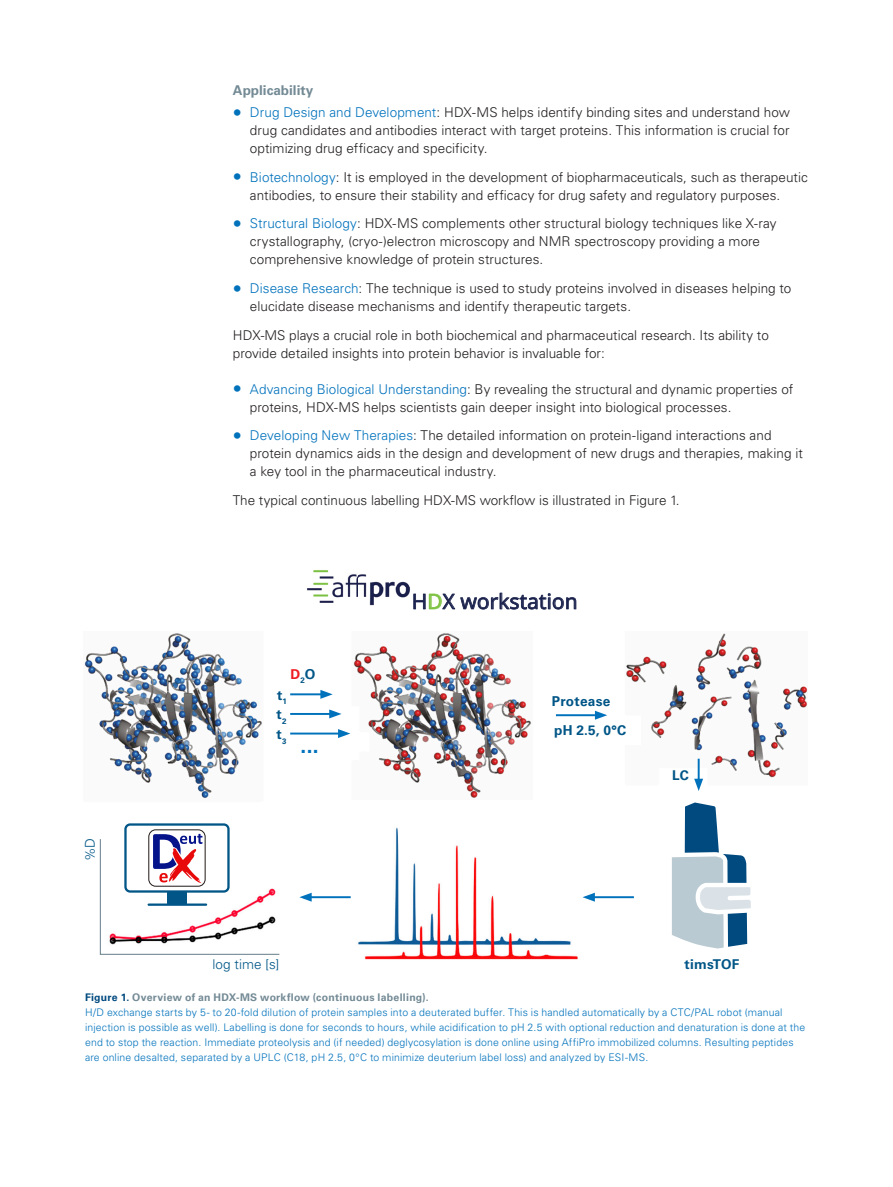
<style>
.page{position:relative;width:893px;height:1187px;background:#fff}
.page>*{position:absolute;margin:0;border:0;box-sizing:border-box;transform-origin:0 0}
.t1{font:700 23.4px "Univers LT Std";color:#0072bc}
.t2{font:21px "Noto Sans";color:#18204b}
.t3{font:700 13.65px "Univers LT Std";letter-spacing:.02em;color:#015687}
.t4{font:700 13.65px "Univers LT Std";color:#ee1d23}
.New_AN_copy{font:300 13.5px/18px "Univers LT Std";letter-spacing:.005em;color:#231f20}
.New_AN_Sub-3_9_11pt{font:700 13.5px "Univers LT Std";color:#738a95}
.t5{font:300 13.5px "Univers LT Std";letter-spacing:.005em;color:#015687}
.t6{font:700 13.5px "Univers LT Std";letter-spacing:.015em;color:#015687}
.t7{font:300 10.5px/15px "Univers LT Std";letter-spacing:.015em;color:#0072bc}
.t8{font:700 10.5px "Univers LT Std";letter-spacing:.025em;color:#738a95}
.s1{font-size:18px;color:#0072bc}
.s2{color:#0072bc}
.s3{color:#015687}
.s4{color:#7dc241}
.s5{color:#004a7f}
</style>
<div class="page">
<img style="left:84px;top:633px;width:724px;height:327px">
<div style="left:148px;top:829px;width:58px;height:57px;background:#fff;border:1px solid #1f1917;border-radius:7px"></div>
<div style="left:124px;top:823px;width:106px;height:69px;border:2px solid #015687;border-radius:5px"></div>
<svg style="left:672px;top:802px;width:79px;height:146px"></svg>
<hr style="left:556px;top:714px;width:42px;height:2px;background:#0072bc">
<svg style="left:595px;top:710px;width:12px;height:9px"></svg>
<hr style="left:591px;top:896px;width:43px;height:2px;background:#0072bc">
<svg style="left:583px;top:892px;width:12px;height:9px"></svg>
<hr style="left:308px;top:896px;width:43px;height:2px;background:#0072bc">
<svg style="left:299px;top:892px;width:13px;height:9px"></svg>
<hr style="left:290px;top:693px;width:34px;height:2px;background:#0072bc">
<svg style="left:320px;top:689px;width:13px;height:9px"></svg>
<hr style="left:290px;top:713px;width:43px;height:2px;background:#0072bc">
<svg style="left:329px;top:709px;width:13px;height:9px"></svg>
<hr style="left:290px;top:732px;width:52px;height:2px;background:#0072bc">
<svg style="left:338px;top:729px;width:12px;height:9px"></svg>
<svg style="left:99px;top:833px;width:181px;height:122px"></svg>
<img style="left:307px;top:570px;width:103px;height:36px">
<svg style="left:413px;top:592px;width:163px;height:17px"></svg>
<hr style="left:698px;top:758px;width:2px;height:24px;background:#0072bc">
<svg style="left:694px;top:778px;width:9px;height:13px"></svg>
<p class="New_AN_Sub-3_9_11pt" style="left:233px;top:82px;width:82px">Applicability</p>
<p class="New_AN_copy" style="left:250px;top:103px;width:542px;text-align:justify;text-indent:-17px"><span class="s1">•</span> <span class="s2">Drug Design and Development</span>: HDX-MS helps identify binding sites and understand how drug candidates and antibodies interact with target proteins. This information is crucial for optimizing drug efficacy and specificity.</p>
<p class="New_AN_copy" style="left:250px;top:168px;width:559px;text-indent:-17px"><span class="s1">•</span> <span class="s2">Biotechnology</span>: It is employed in the development of biopharmaceuticals, such as therapeutic antibodies, to ensure their stability and efficacy for drug safety and regulatory purposes.</p>
<p class="New_AN_copy" style="left:250px;top:215px;width:528px;text-indent:-17px"><span class="s1">•</span> <span class="s2">Structural Biology</span>: HDX-MS complements other structural biology techniques like X-ray crystallography, (cryo-)electron microscopy and NMR spectroscopy providing a more comprehensive knowledge of protein structures.</p>
<p class="New_AN_copy" style="left:250px;top:279px;width:543px;text-indent:-17px"><span class="s1">•</span> <span class="s2">Disease Research</span>: The technique is used to study proteins involved in diseases helping to elucidate disease mechanisms and identify therapeutic targets.</p>
<p class="New_AN_copy" style="left:233px;top:326px;width:537px">HDX-MS plays a crucial role in both biochemical and pharmaceutical research. Its ability to provide detailed insights into protein behavior is invaluable for:</p>
<p class="New_AN_copy" style="left:250px;top:380px;width:545px;text-indent:-17px"><span class="s1">•</span> <span class="s2">Advancing Biological Understanding</span>: By revealing the structural and dynamic properties of proteins, HDX-MS helps scientists gain deeper insight into biological processes.</p>
<p class="New_AN_copy" style="left:250px;top:426px;width:554px;text-indent:-17px"><span class="s1">•</span> <span class="s2">Developing New Therapies</span>: The detailed information on protein-ligand interactions and protein dynamics aids in the design and development of new drugs and therapies, making it a key tool in the pharmaceutical industry.</p>
<p class="New_AN_copy" style="left:233px;top:491px;width:448px">The typical continuous labelling HDX-MS workflow is illustrated in Figure 1.</p>
<p class="t5" style="left:82px;top:860px;width:24px;rotate:-90deg">%D</p>
<p class="t4" style="left:290px;top:666px;width:27px">D<sub>2</sub><span class="s3">O</span></p>
<p class="t3" style="left:277px;top:687px;width:11px">t<sub>1</sub></p>
<p class="t3" style="left:277px;top:706px;width:12px">t<sub>2</sub></p>
<p class="t3" style="left:277px;top:726px;width:12px">t<sub>3</sub></p>
<p class="t1" style="left:300px;top:731px;width:20px">...</p>
<p class="t5" style="left:213px;top:956px;width:68px">log time [s]</p>
<p class="t2" style="left:412px;top:589px;width:167px">H<span class="s4">D</span>X workstation</p>
<p class="t3" style="left:552px;top:693px;width:60px">Protease</p>
<p class="t3" style="left:554px;top:722px;width:74px">pH 2.5, 0°C</p>
<p class="t6" style="left:672px;top:767px;width:18px">LC</p>
<p class="t6" style="left:685px;top:956px;width:56px">timsTOF</p>
<p class="t8" style="left:85px;top:991px;width:345px"><span class="s5">Figure 1.</span> Overview of an HDX-MS workflow (continuous labelling).</p>
<p class="t7" style="left:85px;top:1004px;width:722px">H/D exchange starts by 5- to 20-fold dilution of protein samples into a deuterated buffer. This is handled automatically by a CTC/PAL robot (manual injection is possible as well). Labelling is done for seconds to hours, while acidification to pH 2.5 with optional reduction and denaturation is done at the end to stop the reaction. Immediate proteolysis and (if needed) deglycosylation is done online using AffiPro immobilized columns. Resulting peptides are online desalted, separated by a UPLC (C18, pH 2.5, 0°C to minimize deuterium label loss) and analyzed by ESI-MS.</p>
</div>
